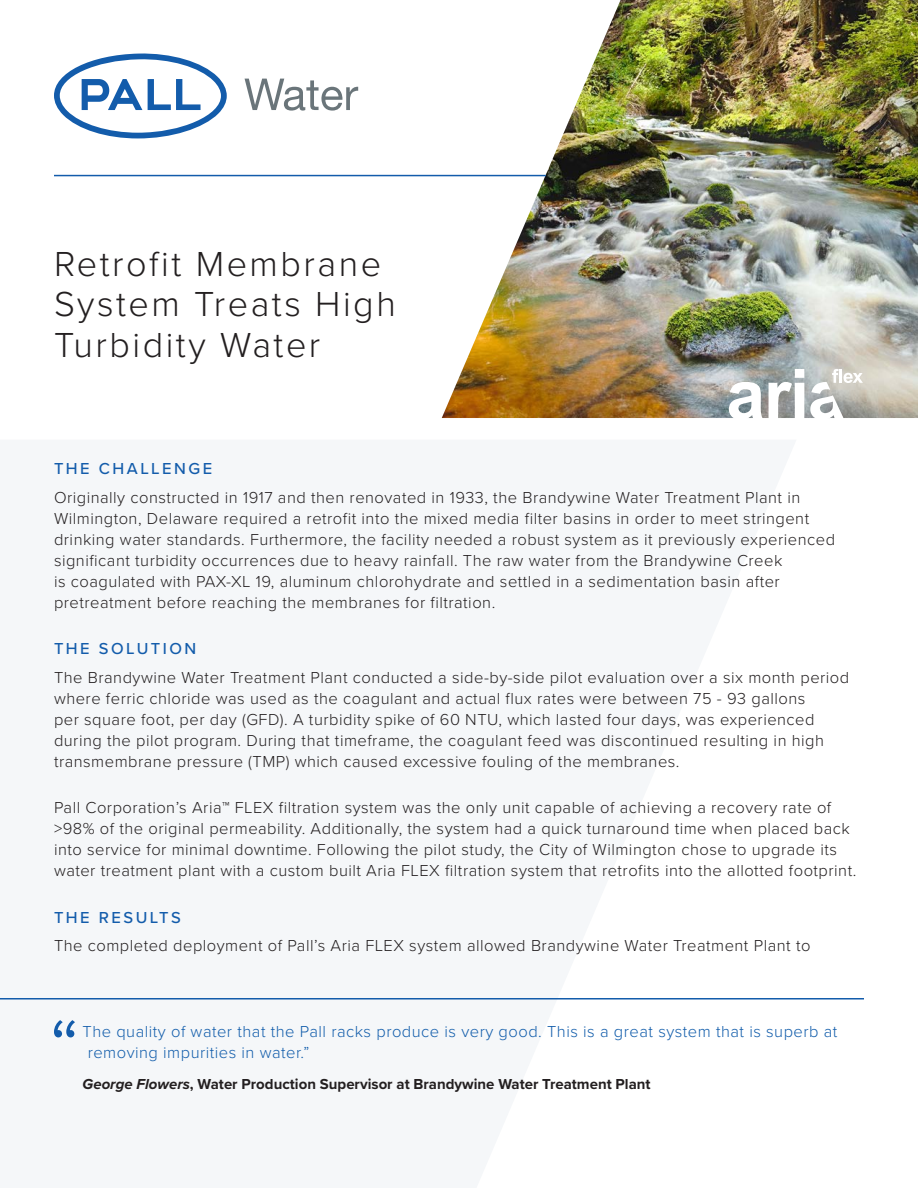
<style>
.page{position:relative;width:918px;height:1188px;background:#fff}
.page>*{position:absolute;margin:0;border:0;box-sizing:border-box;transform-origin:0 0}
.pull_quote{font:300 86.7px "Proxima Nova";color:#135cab}
.case_study_title{font:300 36px/40.5px "Proxima Nova";letter-spacing:.07em;color:#231f20}
.body_copy{font:300 16.5px/21px "Proxima Nova";letter-spacing:.03em;color:#231f20}
.intro{font:300 16.5px/21px "Proxima Nova";letter-spacing:.03em;color:#231f20}
.pull_quote-2{font:300 16.5px/21px "Proxima Nova";letter-spacing:.03em;color:#125dab}
.subhead{font:500 16.5px "Proxima Nova";letter-spacing:.15em;color:#135cab}
.quote_attribution{font:700 15px "Proxima Nova";color:#231f20}
.s1{font-style:italic}
</style>
<div class="page">
<img style="left:442px;top:0;width:476px;height:418px">
<hr style="left:54px;top:175px;width:492px;height:1px;background:#135cab">
<svg style="left:54px;top:53px;width:173px;height:85px"></svg>
<svg style="left:245px;top:79px;width:113px;height:32px"></svg>
<hr style="left:0;top:998px;width:864px;height:2px;background:#135cab">
<svg style="left:729px;top:382px;width:34px;height:36px"></svg>
<svg style="left:769px;top:369px;width:35px;height:49px"></svg>
<svg style="left:810px;top:369px;width:53px;height:49px"></svg>
<p class="case_study_title" style="left:54px;top:241px;width:343px">Retrofit Membrane<br>System Treats High<br>Turbidity Water</p>
<p class="subhead" style="left:54px;top:456px;width:160px">THE CHALLENGE</p>
<p class="intro" style="left:54px;top:486px;width:783px">Originally constructed in 1917 and then renovated in 1933, the Brandywine Water Treatment Plant in Wilmington, Delaware required a retrofit into the mixed media filter basins in order to meet stringent drinking water standards. Furthermore, the facility needed a robust system as it previously experienced significant turbidity occurrences due to heavy rainfall. The raw water from the Brandywine Creek<br>is coagulated with PAX-XL 19, aluminum chlorohydrate and settled in a sedimentation basin after pretreatment before reaching the membranes for filtration.</p>
<p class="subhead" style="left:54px;top:636px;width:144px">THE SOLUTION</p>
<p class="body_copy" style="left:54px;top:666px;width:797px">The Brandywine Water Treatment Plant conducted a side-by-side pilot evaluation over a six month period where ferric chloride was used as the coagulant and actual flux rates were between 75 - 93 gallons<br>per square foot, per day (GFD). A turbidity spike of 60 NTU, which lasted four days, was experienced during the pilot program. During that timeframe, the coagulant feed was discontinued resulting in high transmembrane pressure (TMP) which caused excessive fouling of the membranes.</p>
<p class="body_copy" style="left:54px;top:796px;width:804px">Pall Corporation’s Aria™ FLEX filtration system was the only unit capable of achieving a recovery rate of &gt;98% of the original permeability. Additionally, the system had a quick turnaround time when placed back into service for minimal downtime. Following the pilot study, the City of Wilmington chose to upgrade its water treatment plant with a custom built Aria FLEX filtration system that retrofits into the allotted footprint.</p>
<p class="subhead" style="left:54px;top:905px;width:128px">THE RESULTS</p>
<p class="body_copy" style="left:54px;top:934px;width:758px">The completed deployment of Pall’s Aria FLEX system allowed Brandywine Water Treatment Plant to</p>
<p class="pull_quote" style="left:49px;top:985px;width:33px">“</p>
<p class="pull_quote-2" style="left:88px;top:1020px;width:751px;text-indent:-5px">The quality of water that the Pall racks produce is very good. This is a great system that is superb at removing impurities in water.”</p>
<p class="quote_attribution" style="left:83px;top:1073px;width:570px"><span class="s1">George Flowers</span>, Water Production Supervisor at Brandywine Water Treatment Plant</p>
</div>
